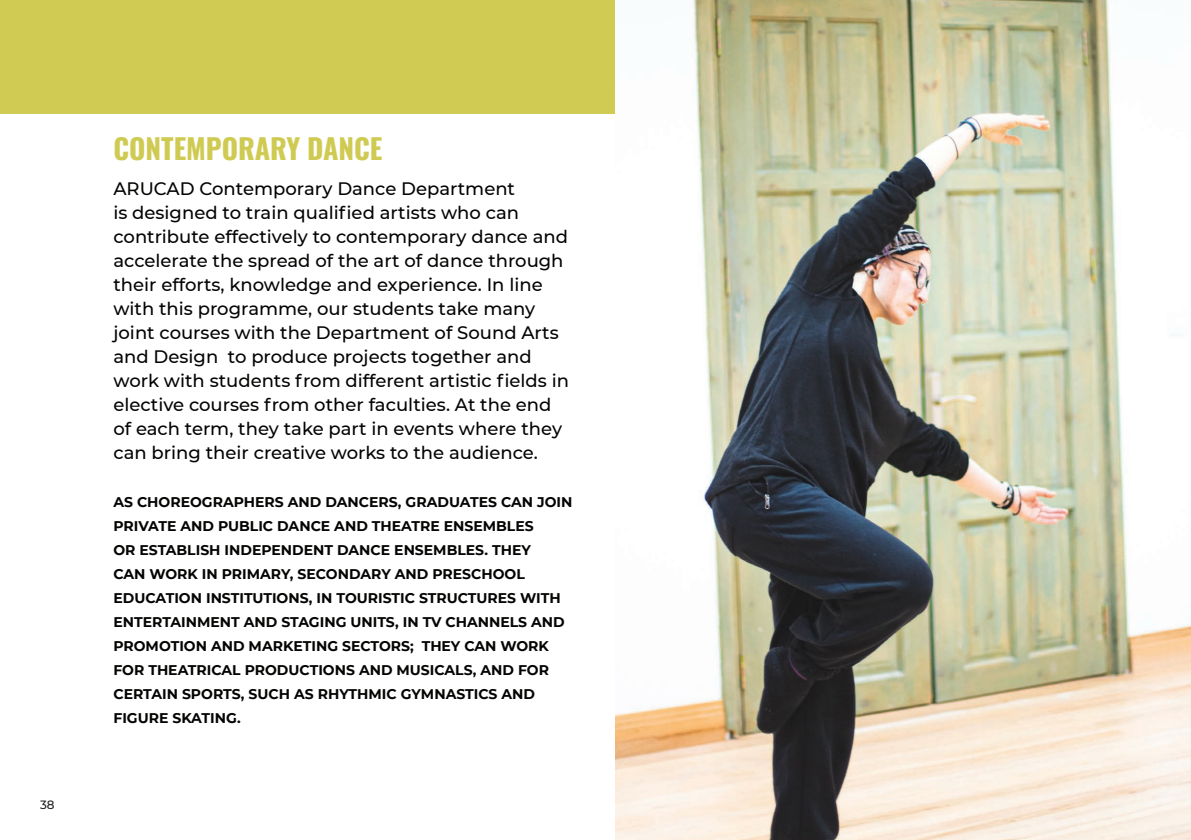
<style>
.page{position:relative;width:1191px;height:840px;background:#fff}
.page>*{position:absolute;margin:0;border:0;box-sizing:border-box;transform-origin:0 0}
.t1{font:700 28px "Oswald";color:#cfcb52}
.t2{font:500 18px/24px "Montserrat";color:#040503}
.t3{font:700 14px/24px "Montserrat";color:#040503}
.t4{font:500 12px "Montserrat";color:#231f20}
</style>
<div class="page">
<div style="left:0;top:0;width:1191px;height:113px;background:#d0cb52"></div>
<img style="left:615px;top:0;width:576px;height:839px">
<p class="t4" style="left:40px;top:797px;width:16px">38</p>
<h1 class="t1" style="left:113px;top:126px;width:270px">CONTEMPORARY DANCE</h1>
<p class="t2" style="left:113px;top:176px;width:457px">ARUCAD Contemporary Dance Department<br>is designed to train qualified artists who can contribute effectively to contemporary dance and accelerate the spread of the art of dance through their efforts, knowledge and experience. In line with this programme, our students take many joint courses with the Department of Sound Arts and Design to produce projects together and work with students from different artistic fields in elective courses from other faculties. At the end of each term, they take part in events where they can bring their creative works to the audience.</p>
<p class="t3" style="left:113px;top:490px;width:460px">AS CHOREOGRAPHERS AND DANCERS, GRADUATES CAN JOIN PRIVATE AND PUBLIC DANCE AND THEATRE ENSEMBLES<br>OR ESTABLISH INDEPENDENT DANCE ENSEMBLES. THEY<br>CAN WORK IN PRIMARY, SECONDARY AND PRESCHOOL EDUCATION INSTITUTIONS, IN TOURISTIC STRUCTURES WITH ENTERTAINMENT AND STAGING UNITS, IN TV CHANNELS AND PROMOTION AND MARKETING SECTORS; THEY CAN WORK FOR THEATRICAL PRODUCTIONS AND MUSICALS, AND FOR CERTAIN SPORTS, SUCH AS RHYTHMIC GYMNASTICS AND FIGURE SKATING.</p>
</div>
